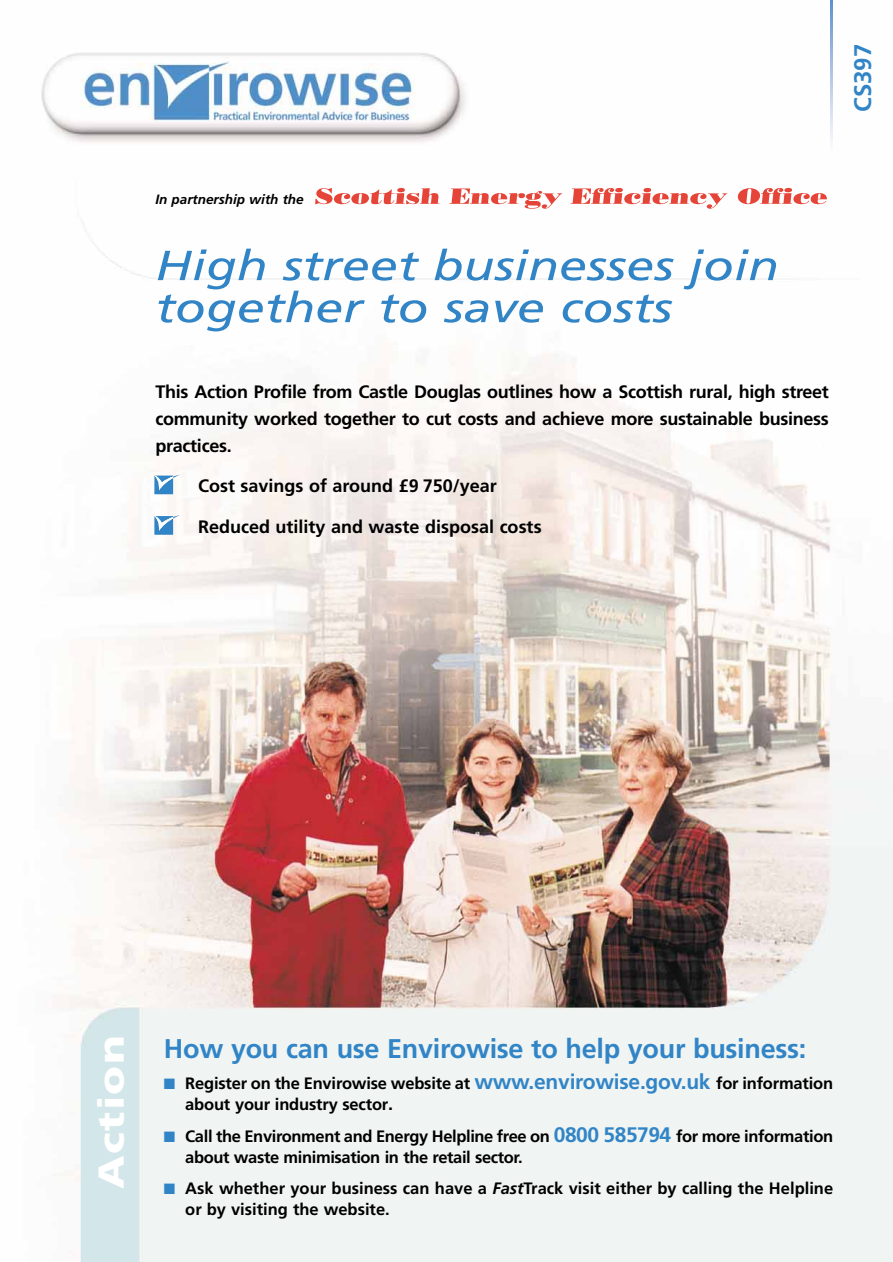
<style>
.page{position:relative;width:893px;height:1262px;background:#fff}
.page>*{position:absolute;margin:0;border:0;box-sizing:border-box;transform-origin:0 0}
.t1{font:italic 42px/42px "Frutiger";color:#3185c6;scale:1.2 1}
.t2{font:900 36px "Frutiger";letter-spacing:.03em;color:#fff;scale:1.2 1}
.t3{font:700 27px "Frutiger";letter-spacing:-.01em;color:#3185c6}
.t4{font:700 24px "Frutiger";color:#3185c6}
.t5{font:700 18px/27px "Frutiger";color:#000;text-align:justify}
.t6{font:700 16.5px/21px "Frutiger";letter-spacing:-.01em;color:#000}
.t7{font:italic 700 13.5px "Frutiger";color:#000}
.s1{color:#3185c6}
.s2{font-size:21px;color:#3185c6}
.s3{font-size:18px}
.s4{font-style:italic}
</style>
<div class="page">
<img style="left:41px;top:0;width:851px;height:1261px">
<svg style="left:830px;top:0;width:2px;height:155px"></svg>
<svg style="left:154px;top:474px;width:26px;height:20px"></svg>
<svg style="left:154px;top:515px;width:26px;height:20px"></svg>
<svg style="left:315px;top:188px;width:124px;height:16px"></svg>
<svg style="left:449px;top:188px;width:113px;height:21px"></svg>
<svg style="left:570px;top:188px;width:157px;height:21px"></svg>
<svg style="left:737px;top:188px;width:89px;height:16px"></svg>
<h3 class="t4" style="left:853px;top:112px;width:70px;rotate:-90deg">CS397</h3>
<p class="t7" style="left:155px;top:194px;width:150px">In partnership with the</p>
<h1 class="t1" style="left:155px;top:248px;width:521px">High street businesses join together to save costs</h1>
<p class="t5" style="left:155px;top:379px;width:675px">This Action Profile from Castle Douglas outlines how a Scottish rural, high street community worked together to cut costs and achieve more sustainable business practices.</p>
<p class="t5" style="left:198px;top:474px;width:300px">Cost savings of around £9 750/year</p>
<p class="t5" style="left:198px;top:514px;width:345px">Reduced utility and waste disposal costs</p>
<h2 class="t2" style="left:97px;top:1188px;width:129px;rotate:-90deg">Action</h2>
<h3 class="t3" style="left:164px;top:1037px;width:643px">How you can use Envirowise to help your business:</h3>
<p class="t6" style="left:185px;top:1074px;width:649px;text-indent:-21px"><span class="s1">■</span> Register on the Envirowise website at <span class="s2">www.envirowise.gov.uk</span> for information about your industry sector<span class="s3">.</span></p>
<p class="t6" style="left:185px;top:1126px;width:649px;text-indent:-21px"><span class="s1">■</span> Call the Environment and Energy Helpline free on <span class="s2">0800 585794</span> for more information about waste minimisation in the retail sector.</p>
<p class="t6" style="left:185px;top:1179px;width:649px;text-indent:-21px"><span class="s1">■</span> Ask whether your business can have a <span class="s4">Fast</span>Track visit either by calling the Helpline or by visiting the website.</p>
</div>
